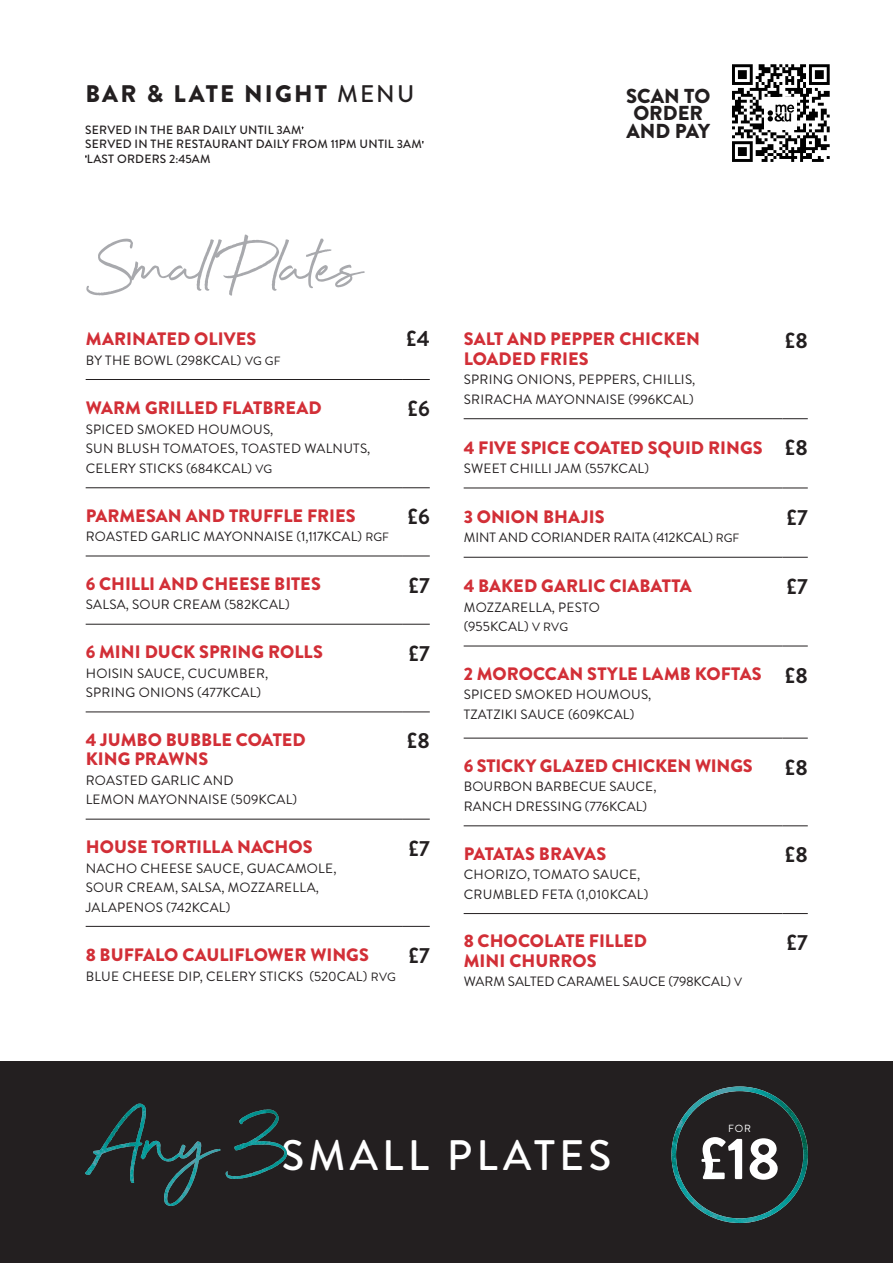
<style>
.page{position:relative;width:893px;height:1263px;background:#fff}
.page>*{position:absolute;margin:0;border:0;box-sizing:border-box;transform-origin:0 0}
.t1{font:84px "Beyond Infinity";letter-spacing:-.025em;color:#a8a9ad}
.t2{font:700 59.25px "Brandon Grotesque";color:#fff}
.t3{font:500 42.6px "Brandon Grotesque";letter-spacing:.1em;color:#fff}
.t4{font:900 24px "Brandon Grotesque";letter-spacing:.09em;color:#231f20}
.t5{font:700 21.9px "Brandon Grotesque";color:#231f20}
.t6{font:900 20.25px/17.2px "Brandon Grotesque";color:#231f20;text-align:center}
.t7{font:900 18px/19.5px "Brandon Grotesque";color:#d22f37}
.t8{font:900 18px "Brandon Grotesque";letter-spacing:-.04em;color:#d22f37}
.t9{font:13.5px/19.5px "Brandon Grotesque";letter-spacing:.02em;color:#231f20}
.t10{font:13.5px "Brandon Grotesque";color:#231f20}
.t11{font:500 12px/14.4px "Brandon Grotesque";letter-spacing:.02em;color:#231f20}
.t12{font:10.35px "Brandon Grotesque";color:#fff}
.s1{font-weight:500}
.s2{font-size:12px}
</style>
<div class="page">
<hr style="left:464px;top:418px;width:318px;height:1px;background:#231f20">
<svg style="left:782px;top:418px;width:26px;height:1px"></svg>
<hr style="left:464px;top:488px;width:318px;height:1px;background:#231f20">
<svg style="left:782px;top:488px;width:26px;height:1px"></svg>
<hr style="left:464px;top:557px;width:318px;height:1px;background:#231f20">
<svg style="left:782px;top:557px;width:26px;height:1px"></svg>
<hr style="left:464px;top:646px;width:318px;height:1px;background:#231f20">
<svg style="left:782px;top:646px;width:26px;height:1px"></svg>
<hr style="left:464px;top:738px;width:318px;height:1px;background:#231f20">
<svg style="left:782px;top:738px;width:26px;height:1px"></svg>
<hr style="left:464px;top:825px;width:318px;height:1px;background:#231f20">
<svg style="left:782px;top:825px;width:26px;height:1px"></svg>
<hr style="left:464px;top:913px;width:318px;height:1px;background:#231f20">
<svg style="left:782px;top:913px;width:26px;height:1px"></svg>
<hr style="left:86px;top:379px;width:317px;height:1px;background:#231f20">
<svg style="left:403px;top:379px;width:27px;height:1px"></svg>
<hr style="left:86px;top:487px;width:317px;height:1px;background:#231f20">
<svg style="left:403px;top:487px;width:27px;height:1px"></svg>
<hr style="left:86px;top:556px;width:317px;height:1px;background:#231f20">
<svg style="left:403px;top:556px;width:27px;height:1px"></svg>
<hr style="left:86px;top:624px;width:317px;height:1px;background:#231f20">
<svg style="left:403px;top:624px;width:27px;height:1px"></svg>
<hr style="left:86px;top:711px;width:317px;height:1px;background:#231f20">
<svg style="left:403px;top:711px;width:27px;height:1px"></svg>
<hr style="left:86px;top:819px;width:317px;height:1px;background:#231f20">
<svg style="left:403px;top:819px;width:27px;height:1px"></svg>
<hr style="left:86px;top:926px;width:317px;height:1px;background:#231f20">
<svg style="left:403px;top:926px;width:27px;height:1px"></svg>
<div style="left:0;top:1061px;width:893px;height:202px;background:#231f20"></div>
<img style="left:671px;top:1086px;width:137px;height:137px">
<svg style="left:138px;top:1103px;width:149px;height:103px"></svg>
<img style="left:85px;top:1104px;width:53px;height:79px">
<svg style="left:732px;top:64px;width:98px;height:98px"></svg>
<h3 class="t4" style="left:85px;top:85px;width:330px">BAR &amp; LATE NIGHT <span class="s1">MENU</span></h3>
<p class="t11" style="left:85px;top:122px;width:338px">SERVED IN THE BAR DAILY UNTIL 3AM<br>SERVED IN THE RESTAURANT DAILY FROM 11PM UNTIL 3AM<br>LAST ORDERS 2:45AM</p>
<h1 class="t1" style="left:85px;top:229px;width:279px">SmallPlates</h1>
<h3 class="t7" style="left:86px;top:331px;width:172px">MARINATED OLIVES</h3>
<p class="t9" style="left:86px;top:351px;width:196px">BY THE BOWL (298KCAL) <span class="s2">VG GF</span></p>
<h3 class="t7" style="left:86px;top:400px;width:237px">WARM GRILLED FLATBREAD</h3>
<p class="t9" style="left:86px;top:420px;width:286px">SPICED SMOKED HOUMOUS,<br>SUN BLUSH TOMATOES, TOASTED WALNUTS,<br>CELERY STICKS (684KCAL) <span class="s2">VG</span></p>
<h3 class="t5" style="left:406px;top:330px;width:25px">£4</h3>
<h3 class="t5" style="left:408px;top:400px;width:24px">£6</h3>
<h3 class="t7" style="left:86px;top:507px;width:271px">PARMESAN AND TRUFFLE FRIES</h3>
<p class="t9" style="left:86px;top:528px;width:305px">ROASTED GARLIC MAYONNAISE (1,117KCAL) <span class="s2">RGF</span></p>
<h3 class="t7" style="left:86px;top:575px;width:237px">6 CHILLI AND CHEESE BITES</h3>
<p class="t9" style="left:86px;top:596px;width:205px">SALSA, SOUR CREAM (582KCAL)</p>
<h3 class="t7" style="left:86px;top:644px;width:239px">6 MINI DUCK SPRING ROLLS</h3>
<p class="t9" style="left:86px;top:664px;width:184px">HOISIN SAUCE, CUCUMBER,<br>SPRING ONIONS (477KCAL)</p>
<h3 class="t7" style="left:86px;top:731px;width:222px">4 JUMBO BUBBLE COATED<br>KING PRAWNS</h3>
<p class="t9" style="left:86px;top:771px;width:213px">ROASTED GARLIC AND<br>LEMON MAYONNAISE (509KCAL)</p>
<h3 class="t7" style="left:86px;top:839px;width:228px">HOUSE TORTILLA NACHOS</h3>
<p class="t9" style="left:86px;top:859px;width:252px">NACHO CHEESE SAUCE, GUACAMOLE,<br>SOUR CREAM, SALSA, MOZZARELLA,<br>JALAPENOS (742KCAL)</p>
<h3 class="t5" style="left:408px;top:508px;width:24px">£6</h3>
<h3 class="t5" style="left:409px;top:576px;width:23px">£7</h3>
<h3 class="t5" style="left:409px;top:644px;width:23px">£7</h3>
<h3 class="t5" style="left:407px;top:732px;width:24px">£8</h3>
<h3 class="t5" style="left:409px;top:839px;width:23px">£7</h3>
<h3 class="t7" style="left:86px;top:947px;width:285px">8 BUFFALO CAULIFLOWER WINGS</h3>
<p class="t9" style="left:86px;top:967px;width:312px">BLUE CHEESE DIP, CELERY STICKS (520CAL) <span class="s2">RVG</span></p>
<h3 class="t5" style="left:409px;top:947px;width:23px">£7</h3>
<h3 class="t6" style="left:626px;top:89px;width:86px">SCAN TO<br>ORDER<br>AND PAY</h3>
<h3 class="t7" style="left:464px;top:331px;width:238px">SALT AND PEPPER CHICKEN<br>LOADED FRIES</h3>
<p class="t9" style="left:464px;top:371px;width:233px">SPRING ONIONS, PEPPERS, CHILLIS,<br>SRIRACHA MAYONNAISE (996KCAL)</p>
<h3 class="t7" style="left:464px;top:439px;width:301px">4 FIVE SPICE COATED SQUID RINGS</h3>
<p class="t9" style="left:464px;top:460px;width:187px">SWEET CHILLI JAM (557KCAL)</p>
<h3 class="t7" style="left:464px;top:508px;width:143px">3 ONION BHAJIS</h3>
<p class="t10" style="left:464px;top:532px;width:277px">MINT AND CORIANDER RAITA (412KCAL) <span class="s2">RGF</span></p>
<h3 class="t7" style="left:464px;top:578px;width:230px">4 BAKED GARLIC CIABATTA</h3>
<p class="t9" style="left:464px;top:598px;width:138px">MOZZARELLA, PESTO (955KCAL) <span class="s2">V RVG</span></p>
<h3 class="t7" style="left:464px;top:665px;width:300px">2 MOROCCAN STYLE LAMB KOFTAS</h3>
<p class="t9" style="left:464px;top:686px;width:189px">SPICED SMOKED HOUMOUS,<br>TZATZIKI SAUCE (609KCAL)</p>
<h3 class="t7" style="left:464px;top:758px;width:291px">6 STICKY GLAZED CHICKEN WINGS</h3>
<p class="t9" style="left:464px;top:778px;width:194px">BOURBON BARBECUE SAUCE,<br>RANCH DRESSING (776KCAL)</p>
<h3 class="t8" style="left:464px;top:847px;width:144px">PATATAS BRAVAS</h3>
<p class="t9" style="left:464px;top:866px;width:186px">CHORIZO, TOMATO SAUCE,<br>CRUMBLED FETA (1,010KCAL)</p>
<h3 class="t7" style="left:464px;top:933px;width:185px">8 CHOCOLATE FILLED<br>MINI CHURROS</h3>
<p class="t10" style="left:464px;top:976px;width:280px">WARM SALTED CARAMEL SAUCE (798KCAL) <span class="s2">V</span></p>
<h3 class="t5" style="left:785px;top:332px;width:24px">£8</h3>
<h3 class="t5" style="left:785px;top:439px;width:24px">£8</h3>
<h3 class="t5" style="left:787px;top:508px;width:23px">£7</h3>
<h3 class="t5" style="left:787px;top:578px;width:23px">£7</h3>
<h3 class="t5" style="left:785px;top:666px;width:24px">£8</h3>
<h3 class="t5" style="left:785px;top:758px;width:24px">£8</h3>
<h3 class="t5" style="left:785px;top:846px;width:24px">£8</h3>
<h3 class="t5" style="left:787px;top:934px;width:23px">£7</h3>
<h3 class="t3" style="left:281px;top:1130px;width:332px">SMALL PLATES</h3>
<p class="t12" style="left:728px;top:1124px;width:24px">FOR</p>
<h2 class="t2" style="left:699px;top:1135px;width:83px">£18</h2>
</div>
